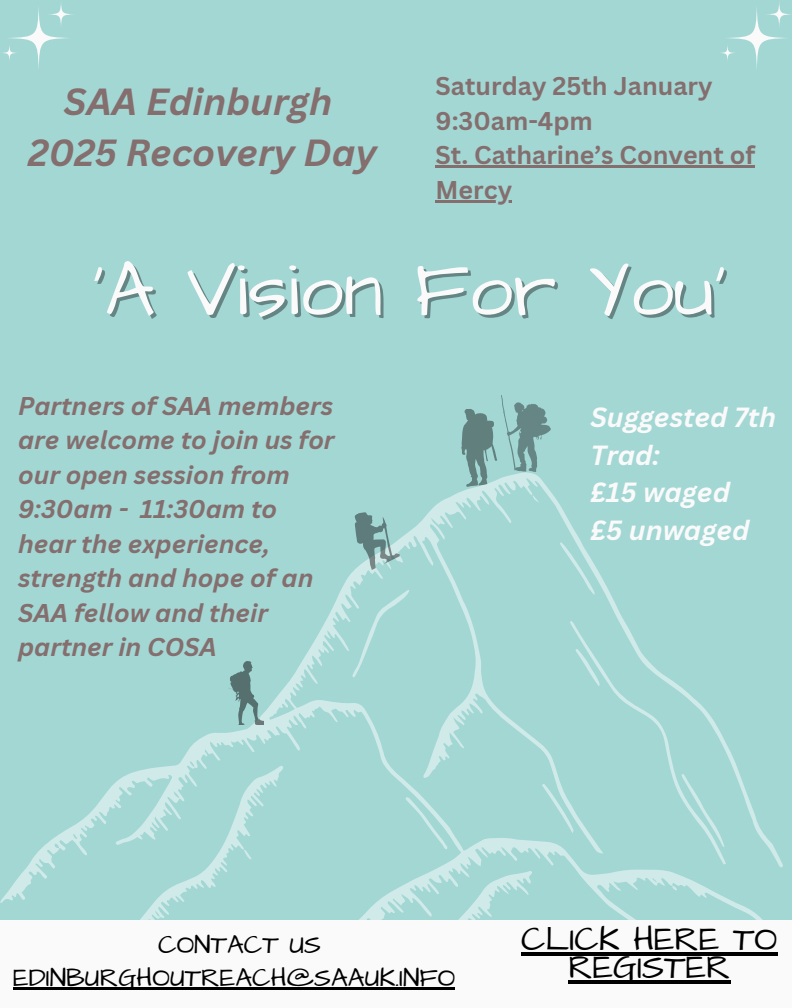
<style>
.page{position:relative;width:792px;height:1008px;background:#a3d7d4}
.page>*{position:absolute;margin:0;border:0;box-sizing:border-box;transform-origin:0 0}
.t1{font:78.6px "Architects Daughter";color:#fafafa}
.t2{font:italic 700 36.8px/51px "Canva Sans";color:#846e6e;text-align:center}
.t3{font:34.4px/28.2px "Architects Daughter";color:#000;text-align:center}
.t4{font:italic 700 27px/37.5px "Canva Sans";color:#fafafa}
.t5{font:26.3px/33px "Architects Daughter";color:#000;text-align:center}
.t6{font:italic 700 25px/34.5px "Canva Sans";color:#846e6e}
.t7{font:700 25px "Canva Sans";color:#846e6e}
</style>
<div class="page">
<svg style="left:0;top:472px;width:783px;height:448px"></svg>
<svg style="left:454px;top:871px;width:78px;height:49px"></svg>
<svg style="left:570px;top:621px;width:156px;height:244px"></svg>
<svg style="left:352px;top:590px;width:58px;height:88px"></svg>
<svg style="left:682px;top:774px;width:43px;height:73px"></svg>
<svg style="left:405px;top:797px;width:44px;height:52px"></svg>
<svg style="left:560px;top:542px;width:35px;height:53px"></svg>
<svg style="left:542px;top:784px;width:32px;height:49px"></svg>
<svg style="left:576px;top:649px;width:24px;height:37px"></svg>
<svg style="left:117px;top:766px;width:166px;height:154px"></svg>
<svg style="left:323px;top:645px;width:6px;height:8px"></svg>
<svg style="left:532px;top:495px;width:7px;height:8px"></svg>
<svg style="left:672px;top:886px;width:5px;height:5px"></svg>
<img style="left:216px;top:661px;width:48px;height:63px">
<img style="left:501px;top:396px;width:49px;height:76px">
<svg style="left:457px;top:409px;width:44px;height:78px"></svg>
<svg style="left:337px;top:504px;width:65px;height:71px"></svg>
<svg style="left:6px;top:5px;width:65px;height:65px"></svg>
<svg style="left:0;top:44px;width:19px;height:18px"></svg>
<svg style="left:47px;top:0;width:28px;height:29px"></svg>
<svg style="left:724px;top:5px;width:65px;height:65px"></svg>
<svg style="left:718px;top:44px;width:19px;height:18px"></svg>
<svg style="left:765px;top:2px;width:26px;height:27px"></svg>
<div style="left:0;top:920px;width:792px;height:88px;background:#fafafa"></div>
<hr style="left:436px;top:166px;width:319px;height:2px;background:#846e6e">
<hr style="left:436px;top:200px;width:76px;height:2px;background:#846e6e">
<hr style="left:521px;top:952px;width:257px;height:3px;background:#000">
<hr style="left:568px;top:980px;width:163px;height:4px;background:#000">
<hr style="left:13px;top:988px;width:442px;height:2px;background:#000">
<p class="t2" style="left:28px;top:75px;width:350px">SAA Edinburgh<br>2025 Recovery Day</p>
<h3 class="t7" style="left:436px;top:68px;width:279px">Saturday 25th January</h3>
<p class="t7" style="left:436px;top:103px;width:159px">9:30am-4pm</p>
<p class="t7" style="left:436px;top:137px;width:321px">St. Catharine’s Convent of</p>
<p class="t7" style="left:436px;top:172px;width:78px">Mercy</p>
<p class="t1" style="left:92px;top:237px;width:636px">‘A Vision For You’</p>
<h1 class="t6" style="left:18px;top:388px;width:318px">Partners of SAA members are welcome to join us for our open session from<br>9:30am - 11:30am to hear the experience, strength and hope of an<br>SAA fellow and their partner in COSA</h1>
<p class="t4" style="left:590px;top:398px;width:187px">Suggested 7th<br>Trad:</p>
<p class="t4" style="left:590px;top:473px;width:141px">£15 waged</p>
<p class="t4" style="left:590px;top:511px;width:161px">£5 unwaged</p>
<p class="t5" style="left:13px;top:929px;width:443px">CONTACT US<br>EDINBURGHOUTREACH@SAAUK.INFO</p>
<p class="t3" style="left:521px;top:926px;width:258px">CLICK HERE TO<br>REGISTER</p>
</div>
